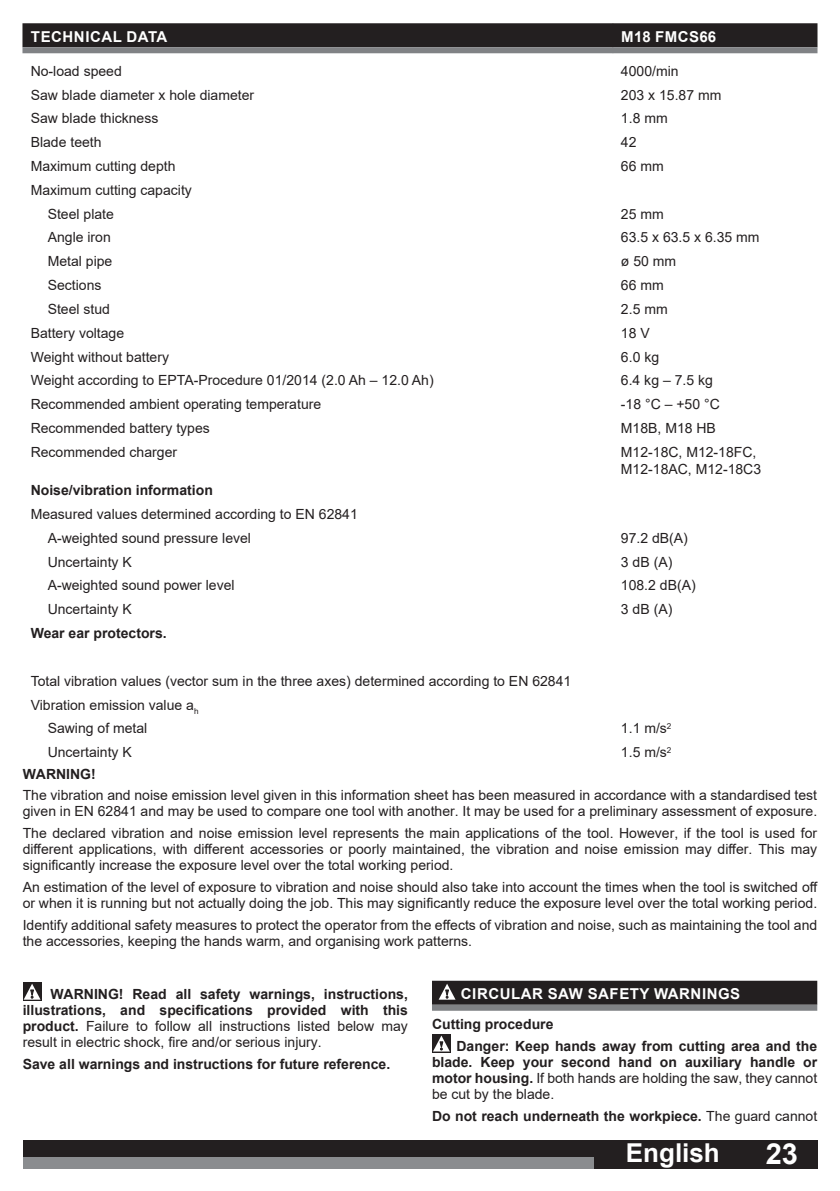
<style>
.page{position:relative;width:840px;height:1191px;background:#fff}
.page>*{position:absolute;margin:0;border:0;box-sizing:border-box;transform-origin:0 0}
.t1{font:700 29px "Arial";color:#fff}
.t2{font:700 26px "Arial";color:#fff}
.t3{font:700 15px "Arial";letter-spacing:.035em;color:#fff}
.t4{font:14px/16px "Arial";color:#231f20}
.t5{font:700 14px/16px "Arial";color:#231f20;text-align:justify}
.s1{font-weight:400}
</style>
<div class="page">
<div style="left:23px;top:1140px;width:794px;height:28px;background:#231f20"></div>
<div style="left:23px;top:1157px;width:570px;height:11px;background:#8a8c8f"></div>
<div style="left:22px;top:23px;width:591px;height:24px;background:#231f20"></div>
<div style="left:22px;top:47px;width:591px;height:6px;background:#808285"></div>
<div style="left:612px;top:23px;width:205px;height:24px;background:#231f20"></div>
<div style="left:612px;top:47px;width:205px;height:6px;background:#808285"></div>
<div style="left:23px;top:982px;width:18px;height:19px;background:#b9b7b8"></div>
<svg style="left:24px;top:983px;width:17px;height:16px"></svg>
<div style="left:432px;top:980px;width:384px;height:24px;background:#231f20"></div>
<div style="left:432px;top:1004px;width:384px;height:6px;background:#808285"></div>
<div style="left:437px;top:982px;width:19px;height:19px;background:#b9b7b8"></div>
<svg style="left:438px;top:983px;width:17px;height:16px"></svg>
<svg style="left:432px;top:1034px;width:18px;height:19px"></svg>
<svg style="left:432px;top:1035px;width:17px;height:16px"></svg>
<p class="t3" style="left:31px;top:31px;width:138px">TECHNICAL DATA</p>
<p class="t3" style="left:621px;top:31px;width:96px">M18 FMCS66</p>
<p class="t4" style="left:31px;top:64px;width:93px">No-load speed</p>
<p class="t4" style="left:620px;top:64px;width:59px">4000/min</p>
<p class="t4" style="left:31px;top:88px;width:225px">Saw blade diameter x hole diameter</p>
<p class="t4" style="left:620px;top:88px;width:102px">203 x 15.87 mm</p>
<p class="t4" style="left:31px;top:112px;width:129px">Saw blade thickness</p>
<p class="t4" style="left:620px;top:112px;width:48px">1.8 mm</p>
<p class="t4" style="left:31px;top:135px;width:72px">Blade teeth</p>
<p class="t4" style="left:620px;top:135px;width:17px">42</p>
<p class="t4" style="left:31px;top:159px;width:146px">Maximum cutting depth</p>
<p class="t4" style="left:620px;top:159px;width:44px">66 mm</p>
<p class="t4" style="left:48px;top:179px;width:146px;line-height:23.8px;text-indent:-17px">Maximum cutting capacity<br>Steel plate</p>
<p class="t4" style="left:620px;top:207px;width:44px">25 mm</p>
<p class="t4" style="left:48px;top:231px;width:65px">Angle iron</p>
<p class="t4" style="left:620px;top:231px;width:140px">63.5 x 63.5 x 6.35 mm</p>
<p class="t4" style="left:48px;top:255px;width:66px">Metal pipe</p>
<p class="t4" style="left:620px;top:255px;width:57px">ø 50 mm</p>
<p class="t4" style="left:48px;top:278px;width:55px">Sections</p>
<p class="t4" style="left:620px;top:278px;width:44px">66 mm</p>
<p class="t4" style="left:48px;top:302px;width:64px">Steel stud</p>
<p class="t4" style="left:620px;top:302px;width:48px">2.5 mm</p>
<p class="t4" style="left:31px;top:326px;width:95px">Battery voltage</p>
<p class="t4" style="left:620px;top:326px;width:30px">18 V</p>
<p class="t4" style="left:31px;top:350px;width:140px">Weight without battery</p>
<p class="t4" style="left:620px;top:350px;width:40px">6.0 kg</p>
<p class="t4" style="left:31px;top:374px;width:404px">Weight according to EPTA-Procedure 01/2014 (2.0 Ah – 12.0 Ah)</p>
<p class="t4" style="left:620px;top:374px;width:93px">6.4 kg – 7.5 kg</p>
<p class="t4" style="left:31px;top:397px;width:292px">Recommended ambient operating temperature</p>
<p class="t4" style="left:620px;top:397px;width:100px">-18 °C – +50 °C</p>
<p class="t4" style="left:31px;top:421px;width:180px">Recommended battery types</p>
<p class="t4" style="left:620px;top:421px;width:96px">M18B, M18 HB</p>
<p class="t4" style="left:31px;top:445px;width:148px">Recommended charger</p>
<p class="t4" style="left:620px;top:445px;width:142px;line-height:16.8px">M12-18C, M12-18FC,<br>M12-18AC, M12-18C3</p>
<p class="t5" style="left:31px;top:483px;width:184px">Noise/vibration information</p>
<p class="t4" style="left:48px;top:503px;width:311px;line-height:23.8px;text-indent:-17px">Measured values determined according to EN 62841<br>A-weighted sound pressure level</p>
<p class="t4" style="left:620px;top:531px;width:68px">97.2 dB(A)</p>
<p class="t4" style="left:48px;top:555px;width:86px">Uncertainty K</p>
<p class="t4" style="left:620px;top:555px;width:53px">3 dB (A)</p>
<p class="t4" style="left:48px;top:579px;width:188px">A-weighted sound power level</p>
<p class="t4" style="left:620px;top:579px;width:76px">108.2 dB(A)</p>
<p class="t4" style="left:48px;top:602px;width:86px">Uncertainty K</p>
<p class="t4" style="left:620px;top:602px;width:53px">3 dB (A)</p>
<p class="t5" style="left:31px;top:626px;width:137px">Wear ear protectors.</p>
<p class="t4" style="left:31px;top:674px;width:542px">Total vibration values (vector sum in the three axes) determined according to EN 62841</p>
<p class="t4" style="left:31px;top:698px;width:169px">Vibration emission value a<sub>h</sub></p>
<p class="t4" style="left:48px;top:721px;width:101px">Sawing of metal</p>
<p class="t4" style="left:620px;top:721px;width:52px">1.1 m/s<sup>2</sup></p>
<p class="t4" style="left:48px;top:745px;width:86px">Uncertainty K</p>
<p class="t4" style="left:620px;top:745px;width:52px">1.5 m/s<sup>2</sup></p>
<p class="t5" style="left:23px;top:767px;width:75px">WARNING!</p>
<p class="t4" style="left:23px;top:789px;width:795px">The vibration and noise emission level given in this information sheet has been measured in accordance with a standardised test given in EN 62841 and may be used to compare one tool with another. It may be used for a preliminary assessment of exposure.</p>
<p class="t4" style="left:23px;top:826px;width:795px;text-align:justify">The declared vibration and noise emission level represents the main applications of the tool. However, if the tool is used for different applications, with different accessories or poorly maintained, the vibration and noise emission may differ. This may significantly increase the exposure level over the total working period.</p>
<p class="t4" style="left:23px;top:880px;width:796px">An estimation of the level of exposure to vibration and noise should also take into account the times when the tool is switched off or when it is running but not actually doing the job. This may significantly reduce the exposure level over the total working period.</p>
<p class="t4" style="left:23px;top:918px;width:795px">Identify additional safety measures to protect the operator from the effects of vibration and noise, such as maintaining the tool and the accessories, keeping the hands warm, and organising work patterns.</p>
<p class="t5" style="left:23px;top:987px;width:386px;text-indent:28px">WARNING! Read all safety warnings, instructions, illustrations, and specifications provided with this product. <span class="s1">Failure to follow all instructions listed below may result in electric shock, fire and/or serious injury.</span></p>
<p class="t5" style="left:23px;top:1057px;width:369px">Save all warnings and instructions for future reference.</p>
<p class="t3" style="left:460px;top:988px;width:281px">CIRCULAR SAW SAFETY WARNINGS</p>
<p class="t5" style="left:456px;top:1014px;width:362px;line-height:21.6px;text-indent:-24px">Cutting procedure<br>Danger: Keep hands away from cutting area and the</p>
<p class="t5" style="left:432px;top:1055px;width:386px">blade. Keep your second hand on auxiliary handle or motor housing. <span class="s1">If both hands are holding the saw, they cannot be cut by the blade.</span></p>
<p class="t5" style="left:432px;top:1109px;width:386px">Do not reach underneath the workpiece. <span class="s1">The guard cannot</span></p>
<h2 class="t2" style="left:625px;top:1143px;width:95px">English</h2>
<h1 class="t1" style="left:765px;top:1143px;width:34px">23</h1>
</div>
